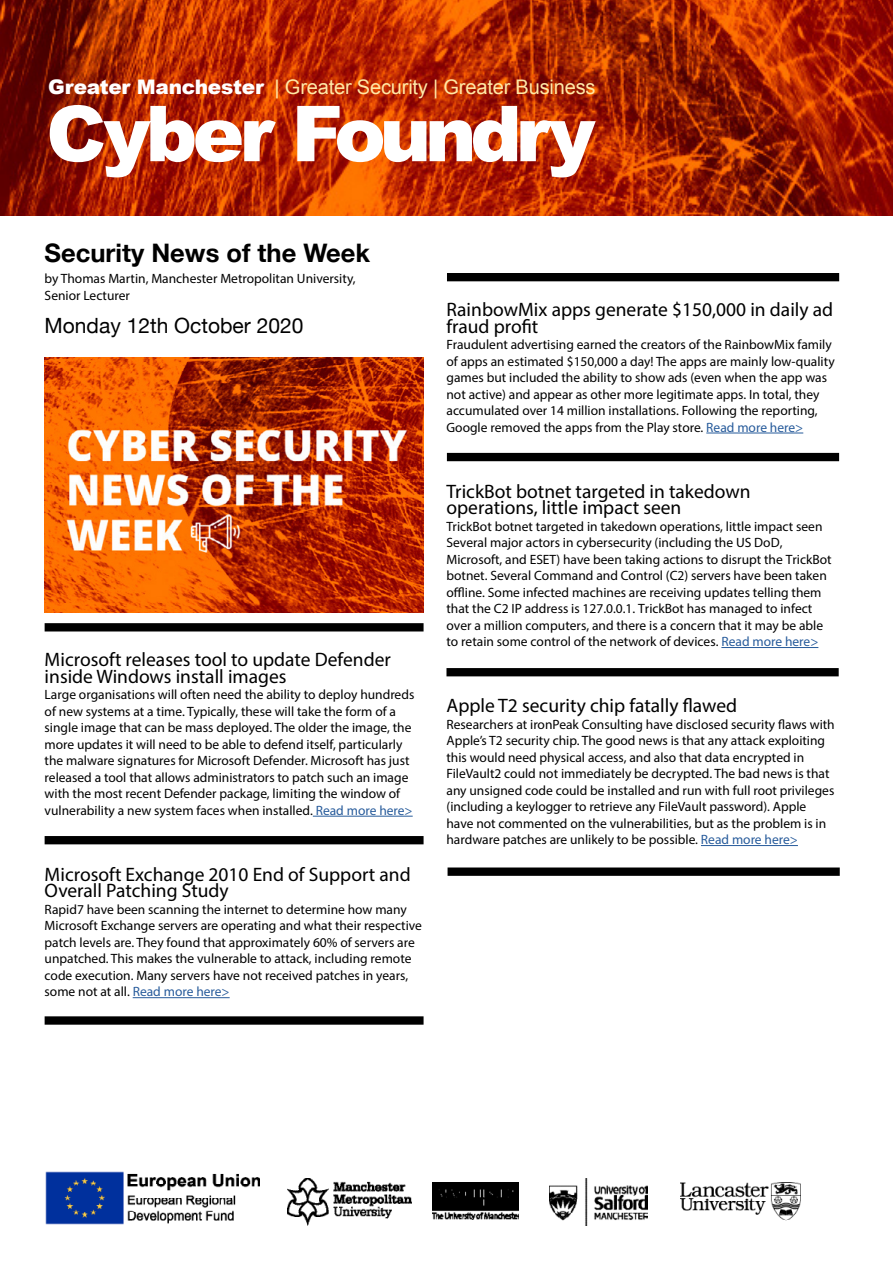
<style>
.page{position:relative;width:893px;height:1263px;background:#fff}
.page>*{position:absolute;margin:0;border:0;box-sizing:border-box;transform-origin:0 0}
.t1{font:700 25.5px "Helvetica Neue";color:#000}
.t2{font:21px "Helvetica Neue";color:#000}
.t3{font:20.1px "Arial";letter-spacing:-.01em;color:#ffe9a7}
.t4{font:19.5px/16.5px "Myriad Pro";color:#000}
.t5{font:13.5px/16.5px "Myriad Pro";color:#000}
.s1{font-weight:900;color:#fff}
.s2{color:#275b9b}
</style>
<div class="page">
<hr style="left:313px;top:816px;width:100px;height:1px;background:#275b9b">
<hr style="left:133px;top:997px;width:97px;height:1px;background:#275b9b">
<hr style="left:706px;top:433px;width:97px;height:1px;background:#275b9b">
<hr style="left:721px;top:647px;width:97px;height:1px;background:#275b9b">
<hr style="left:701px;top:845px;width:97px;height:1px;background:#275b9b">
<img style="left:45px;top:358px;width:379px;height:255px">
<div style="left:447px;top:273px;width:392px;height:8px;background:#000"></div>
<div style="left:45px;top:623px;width:379px;height:8px;background:#000"></div>
<div style="left:45px;top:836px;width:379px;height:8px;background:#000"></div>
<img style="left:0;top:0;width:893px;height:215px">
<svg style="left:297px;top:106px;width:299px;height:71px"></svg>
<svg style="left:50px;top:105px;width:226px;height:72px"></svg>
<div style="left:45px;top:1016px;width:379px;height:9px;background:#000"></div>
<div style="left:447px;top:453px;width:392px;height:8px;background:#000"></div>
<div style="left:446px;top:668px;width:393px;height:8px;background:#000"></div>
<div style="left:448px;top:867px;width:392px;height:9px;background:#000"></div>
<img style="left:432px;top:1182px;width:87px;height:37px">
<img style="left:550px;top:1179px;width:97px;height:46px">
<img style="left:287px;top:1178px;width:124px;height:47px">
<img style="left:45px;top:1171px;width:214px;height:54px">
<img style="left:680px;top:1182px;width:120px;height:39px">
<h3 class="t3" style="left:48px;top:74px;width:549px"><span class="s1">Greater Manchester</span> | Greater Security | Greater Business</h3>
<h1 class="t1" style="left:45px;top:232px;width:327px">Security News of the Week</h1>
<p class="t5" style="left:45px;top:270px;width:312px">by Thomas Martin, Manchester Metropolitan University,<br>Senior Lecturer</p>
<h2 class="t2" style="left:45px;top:310px;width:260px">Monday 12th October 2020</h2>
<h3 class="t4" style="left:45px;top:651px;width:348px">Microsoft releases tool to update Defender inside Windows install images</h3>
<p class="t5" style="left:45px;top:686px;width:371px">Large organisations will often need the ability to deploy hundreds of new systems at a time. Typically, these will take the form of a single image that can be mass deployed. The older the image, the more updates it will need to be able to defend itself, particularly the malware signatures for Microsoft Defender. Microsoft has just released a tool that allows administrators to patch such an image with the most recent Defender package, limiting the window of vulnerability a new system faces when installed. <span class="s2">Read more here&gt;</span></p>
<h3 class="t4" style="left:45px;top:866px;width:368px">Microsoft Exchange 2010 End of Support and<br>Overall Patching Study</h3>
<p class="t5" style="left:45px;top:901px;width:379px">Rapid7 have been scanning the internet to determine how many Microsoft Exchange servers are operating and what their respective patch levels are. They found that approximately 60% of servers are unpatched. This makes the vulnerable to attack, including remote code execution. Many servers have not received patches in years, some not at all. <span class="s2">Read more here&gt;</span></p>
<h3 class="t4" style="left:446px;top:301px;width:388px">RainbowMix apps generate $150,000 in daily ad fraud profit</h3>
<p class="t5" style="left:446px;top:336px;width:390px">Fraudulent advertising earned the creators of the RainbowMix family of apps an estimated $150,000 a day! The apps are mainly low-quality games but included the ability to show ads (even when the app was not active) and appear as other more legitimate apps. In total, they accumulated over 14 million installations. Following the reporting, Google removed the apps from the Play store. <span class="s2">Read more here&gt;</span></p>
<h3 class="t4" style="left:446px;top:483px;width:306px">TrickBot botnet targeted in takedown operations, little impact seen</h3>
<p class="t5" style="left:446px;top:518px;width:387px">TrickBot botnet targeted in takedown operations, little impact seen Several major actors in cybersecurity (including the US DoD, Microsoft, and ESET) have been taking actions to disrupt the TrickBot botnet. Several Command and Control (C2) servers have been taken offline. Some infected machines are receiving updates telling them that the C2 IP address is 127.0.0.1. TrickBot has managed to infect over a million computers, and there is a concern that it may be able to retain some control of the network of devices. <span class="s2">Read more here&gt;</span></p>
<h3 class="t4" style="left:446px;top:697px;width:292px">Apple T2 security chip fatally flawed</h3>
<p class="t5" style="left:446px;top:716px;width:390px">Researchers at ironPeak Consulting have disclosed security flaws with Apple’s T2 security chip. The good news is that any attack exploiting this would need physical access, and also that data encrypted in FileVault2 could not immediately be decrypted. The bad news is that any unsigned code could be installed and run with full root privileges (including a keylogger to retrieve any FileVault password). Apple have not commented on the vulnerabilities, but as the problem is in hardware patches are unlikely to be possible. <span class="s2">Read more here&gt;</span></p>
</div>
